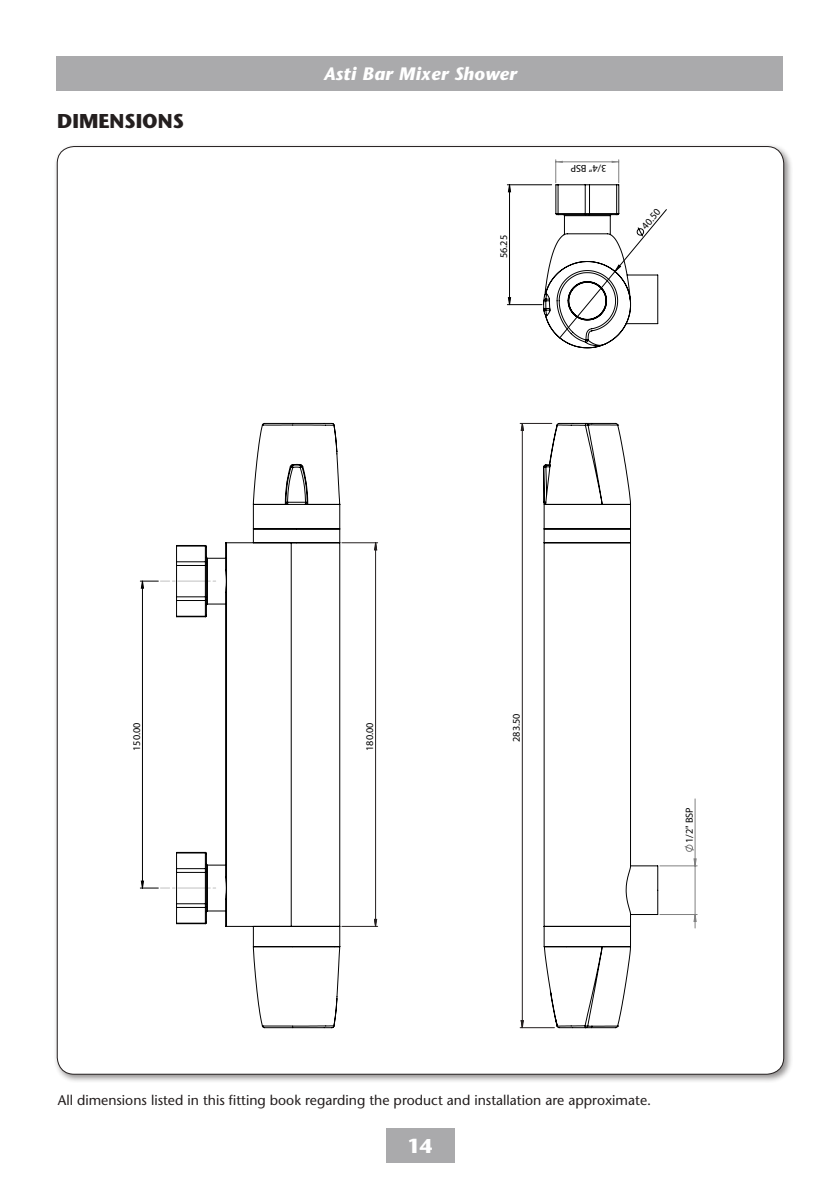
<style>
.page{position:relative;width:840px;height:1191px;background:#fff}
.page>*{position:absolute;margin:0;border:0;box-sizing:border-box;transform-origin:0 0}
.t1{font:700 20px "Stone Sans Std";color:#241f1f}
.t2{font:700 20px "Stone Sans Std";color:#fff}
.t3{font:italic 700 18px "Stone Sans Std";letter-spacing:.01em;color:#fff}
.t4{font:500 14px "Stone Sans Std";color:#241f1f}
.t5{font:10.2px "Arial";color:#000}
</style>
<div class="page">
<div style="left:57px;top:57px;width:725px;height:34px;background:#aaaaac"></div>
<div style="left:386px;top:1128px;width:68px;height:34px;background:#aaaaac"></div>
<div style="left:53px;top:143px;width:739px;height:940px;background:#241f1f;opacity:.5"></div>
<div style="left:57px;top:146px;width:726px;height:928px;background:#fff;border-radius:17px"></div>
<svg style="left:684px;top:844px;width:10px;height:8px"></svg>
<hr style="left:507px;top:184px;width:44px;height:1px;background:#000">
<hr style="left:507px;top:304px;width:34px;height:1px;background:#000">
<hr style="left:659px;top:865px;width:37px;height:1px;background:#808080">
<hr style="left:659px;top:914px;width:37px;height:1px;background:#808080">
<hr style="left:694px;top:799px;width:1px;height:67px;background:#808080">
<hr style="left:520px;top:1027px;width:34px;height:1px;background:#241f1f">
<hr style="left:520px;top:423px;width:31px;height:1px;background:#241f1f">
<hr style="left:341px;top:926px;width:36px;height:1px;background:#241f1f">
<hr style="left:341px;top:542px;width:36px;height:1px;background:#241f1f">
<svg style="left:507px;top:184px;width:3px;height:121px"></svg>
<svg style="left:140px;top:580px;width:36px;height:308px"></svg>
<svg style="left:693px;top:858px;width:3px;height:70px"></svg>
<svg style="left:373px;top:422px;width:151px;height:606px"></svg>
<svg style="left:542px;top:423px;width:116px;height:605px"></svg>
<svg style="left:176px;top:423px;width:164px;height:605px"></svg>
<svg style="left:542px;top:160px;width:124px;height:188px"></svg>
<h1 class="t1" style="left:57px;top:109px;width:128px">DIMENSIONS</h1>
<p class="t3" style="left:323px;top:63px;width:194px">Asti Bar Mixer Shower</p>
<p class="t5" style="left:497px;top:258px;width:25px;rotate:-90deg">56.25</p>
<p class="t5" style="left:606px;top:175px;width:37px;rotate:-180deg">3/4” BSP</p>
<p class="t5" style="left:638px;top:224px;width:25px;rotate:-50deg">40.50</p>
<p class="t5" style="left:130px;top:751px;width:30px;rotate:-90deg">150.00</p>
<p class="t5" style="left:363px;top:751px;width:30px;rotate:-90deg">180.00</p>
<p class="t5" style="left:510px;top:742px;width:30px;rotate:-90deg">283.50</p>
<p class="t5" style="left:682px;top:843px;width:37px;rotate:-90deg">1/2" BSP</p>
<p class="t4" style="left:58px;top:1091px;width:594px">All dimensions listed in this fitting book regarding the product and installation are approximate.</p>
<h1 class="t2" style="left:407px;top:1134px;width:27px">14</h1>
</div>
